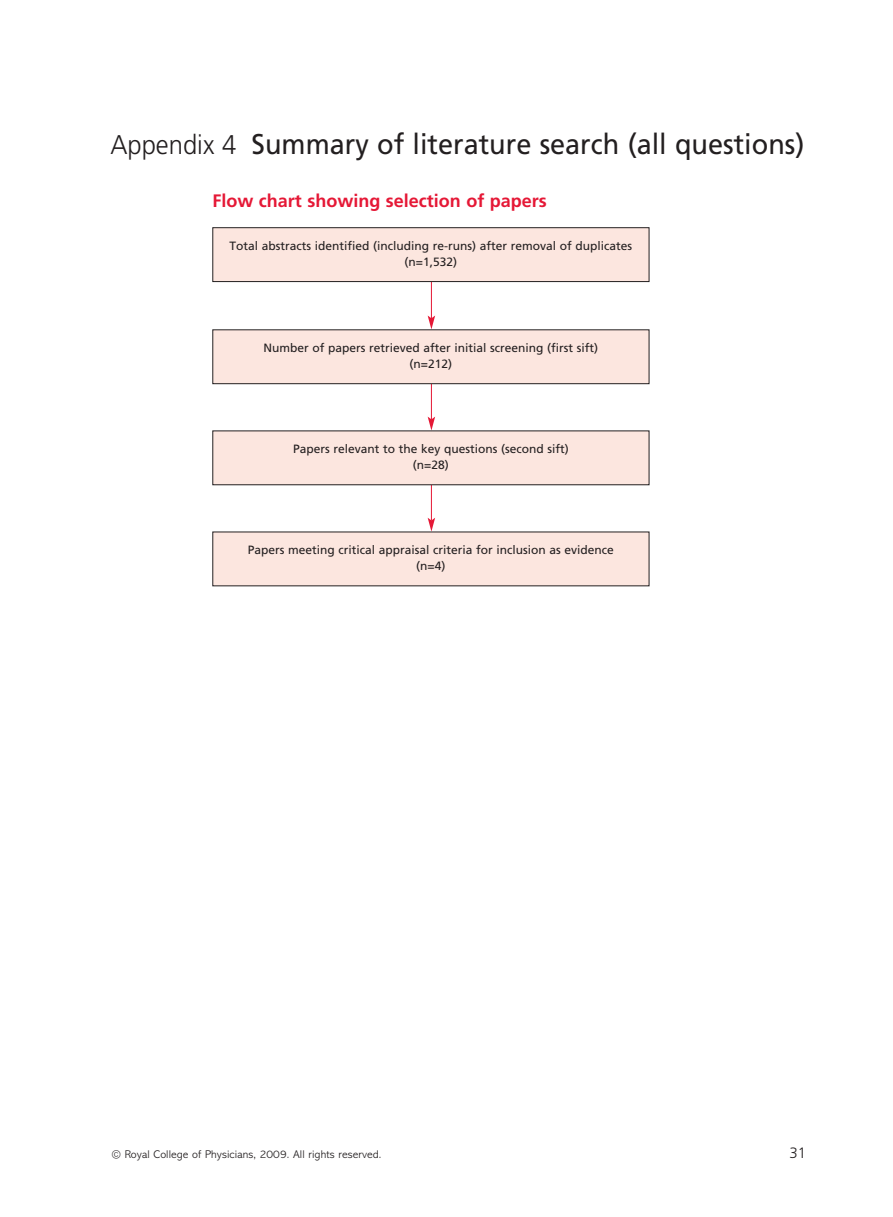
<style>
.page{position:relative;width:893px;height:1217px;background:#fff}
.page>*{position:absolute;margin:0;border:0;box-sizing:border-box;transform-origin:0 0}
.t1{font:28.5px "Frutiger LT";color:#231f20;scale:.95 1}
.t2{font:700 18px "Frutiger LT";color:#e51836}
.t3{font:300 15px "Frutiger LT";color:#231f20}
.t4{font:12px/16.5px "Frutiger LT";color:#231f20;text-align:center}
.t5{font:300 11.25px "Abadi";letter-spacing:.005em;color:#231f20}
.s1{font-weight:300;font-size:27px}
</style>
<div class="page">
<hr style="left:431px;top:269px;width:1px;height:49px;background:#e51836">
<svg style="left:428px;top:315px;width:7px;height:14px"></svg>
<hr style="left:431px;top:370px;width:1px;height:49px;background:#e51836">
<svg style="left:428px;top:416px;width:7px;height:14px"></svg>
<hr style="left:431px;top:471px;width:1px;height:49px;background:#e51836">
<svg style="left:428px;top:517px;width:7px;height:14px"></svg>
<div style="left:213px;top:228px;width:436px;height:53px;background:#fce6df"></div>
<div style="left:212px;top:227px;width:437px;height:55px;border:1px solid #231f20"></div>
<div style="left:213px;top:330px;width:436px;height:53px;background:#fce6df"></div>
<div style="left:212px;top:329px;width:437px;height:55px;border:1px solid #231f20"></div>
<div style="left:213px;top:431px;width:436px;height:53px;background:#fce6df"></div>
<div style="left:212px;top:430px;width:437px;height:55px;border:1px solid #231f20"></div>
<div style="left:213px;top:532px;width:436px;height:53px;background:#fce6df"></div>
<h1 class="t1" style="left:110px;top:131px;width:732px"><span class="s1">Appendix 4</span> Summary of literature search (all questions)</h1>
<h2 class="t2" style="left:212px;top:194px;width:336px">Flow chart showing selection of papers</h2>
<p class="t4" style="left:230px;top:238px;width:404px">Total abstracts identified (including re-runs) after removal of duplicates (n=1,532)</p>
<p class="t4" style="left:264px;top:340px;width:336px">Number of papers retrieved after initial screening (first sift) (n=212)</p>
<p class="t4" style="left:293px;top:441px;width:277px">Papers relevant to the key questions (second sift) (n=28)</p>
<p class="t4" style="left:248px;top:542px;width:368px">Papers meeting critical appraisal criteria for inclusion as evidence (n=4)</p>
<p class="t5" style="left:112px;top:1149px;width:271px">© Royal College of Physicians, 2009. All rights reserved.</p>
<p class="t3" style="left:789px;top:1145px;width:18px">31</p>
</div>
